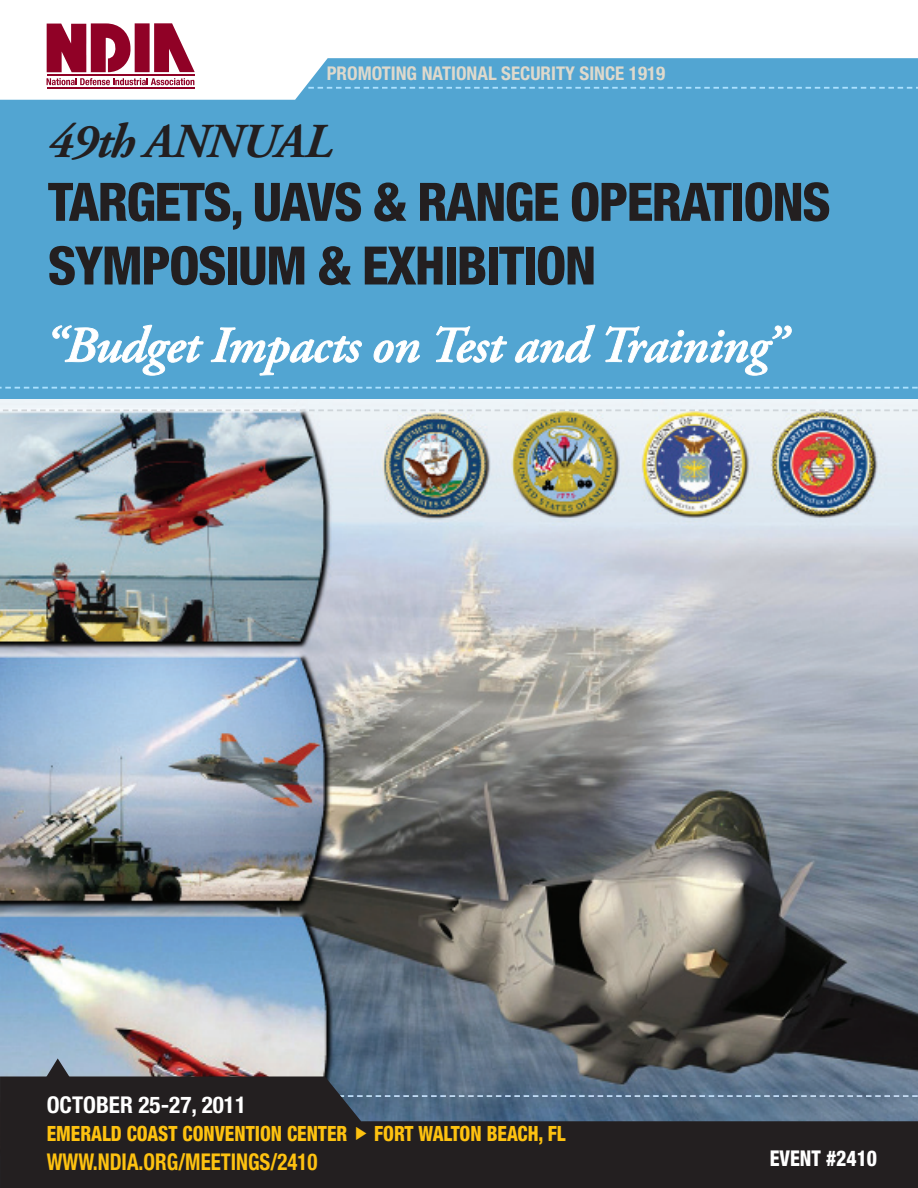
<style>
.page{position:relative;width:918px;height:1188px;background:#fff}
.page>*{position:absolute;margin:0;border:0;box-sizing:border-box;transform-origin:0 0}
.t1{font:800 condensed 53.1px/63.8px "Helvetica Neue LT Std";letter-spacing:-.03em;color:#231f20}
.t2{font:italic 600 50.85px "Adobe Garamond Pro";letter-spacing:-.01em;color:#fff}
.t3{font:italic 700 48.6px "Adobe Garamond Pro";letter-spacing:-.015em;color:#231f20}
.t4{font:700 condensed 23.1px "Helvetica Neue LT Std";color:#fec210;scale:.9 1}
.t5{font:700 condensed 23.1px "Helvetica Neue LT Std";color:#fff}
.t6{font:800 condensed 21.75px "Helvetica Neue LT Std";color:#fff;scale:.9 1}
.t7{font:800 condensed 21px "Helvetica Neue LT Std";color:#fec210;scale:.9 1}
.t8{font:700 condensed 18.9px "Helvetica Neue LT Std";color:#ded9cc}
</style>
<div class="page">
<img style="left:0;top:399px;width:918px;height:549px">
<div style="left:0;top:6px;width:918px;height:393px;background:#52a5d2"></div>
<svg style="left:0;top:6px;width:918px;height:94px;fill:#fff"></svg>
<div style="left:135px;top:23px;width:15px;height:49px;background:#900126"></div>
<svg style="left:154px;top:23px;width:41px;height:49px;background:#b75a72"></svg>
<hr style="left:47px;top:75px;width:148px;height:1px;background:#900126">
<svg style="left:47px;top:23px;width:84px;height:49px;background:#a83955"></svg>
<svg style="left:47px;top:78px;width:147px;height:7px"></svg>
<hr style="left:47px;top:87px;width:148px;height:2px;background:#900126">
<svg style="left:0;top:409px;width:918px;height:2px;background:#e0e5e9"></svg>
<svg style="left:0;top:387px;width:918px;height:2px"></svg>
<svg style="left:308px;top:87px;width:610px;height:2px"></svg>
<svg style="left:52px;top:324px;width:151px;height:52px"></svg>
<svg style="left:211px;top:327px;width:151px;height:49px"></svg>
<svg style="left:373px;top:340px;width:47px;height:23px"></svg>
<svg style="left:436px;top:326px;width:71px;height:37px"></svg>
<svg style="left:514px;top:324px;width:82px;height:39px"></svg>
<svg style="left:605px;top:325px;width:187px;height:51px"></svg>
<svg style="left:0;top:948px;width:918px;height:240px;background:#545a61"></svg>
<p class="t8" style="left:327px;top:62px;width:340px">PROMOTING NATIONAL SECURITY SINCE 1919</p>
<p class="t3" style="left:48px;top:114px;width:286px">49TH ANNUAL</p>
<p class="t1" style="left:48px;top:169px;width:630px">TARGETS, UAVS &amp; RANGE OPERATIONS<br>SYMPOSIUM &amp; EXHIBITION</p>
<p class="t2" style="left:43px;top:316px;width:744px">“Budget Impacts on Test and Training”</p>
<p class="t5" style="left:47px;top:1091px;width:201px">OCTOBER 25-27, 2011</p>
<p class="t7" style="left:47px;top:1120px;width:336px">EMERALD COAST CONVENTION CENTER</p>
<p class="t7" style="left:374px;top:1120px;width:214px">FORT WALTON BEACH, FL</p>
<p class="t4" style="left:47px;top:1148px;width:167px">WWW.NDIA.ORG/MEETINGS</p>
<p class="t4" style="left:270px;top:1148px;width:54px">/2410</p>
<p class="t6" style="left:770px;top:1145px;width:121px">EVENT #2410</p>
</div>
